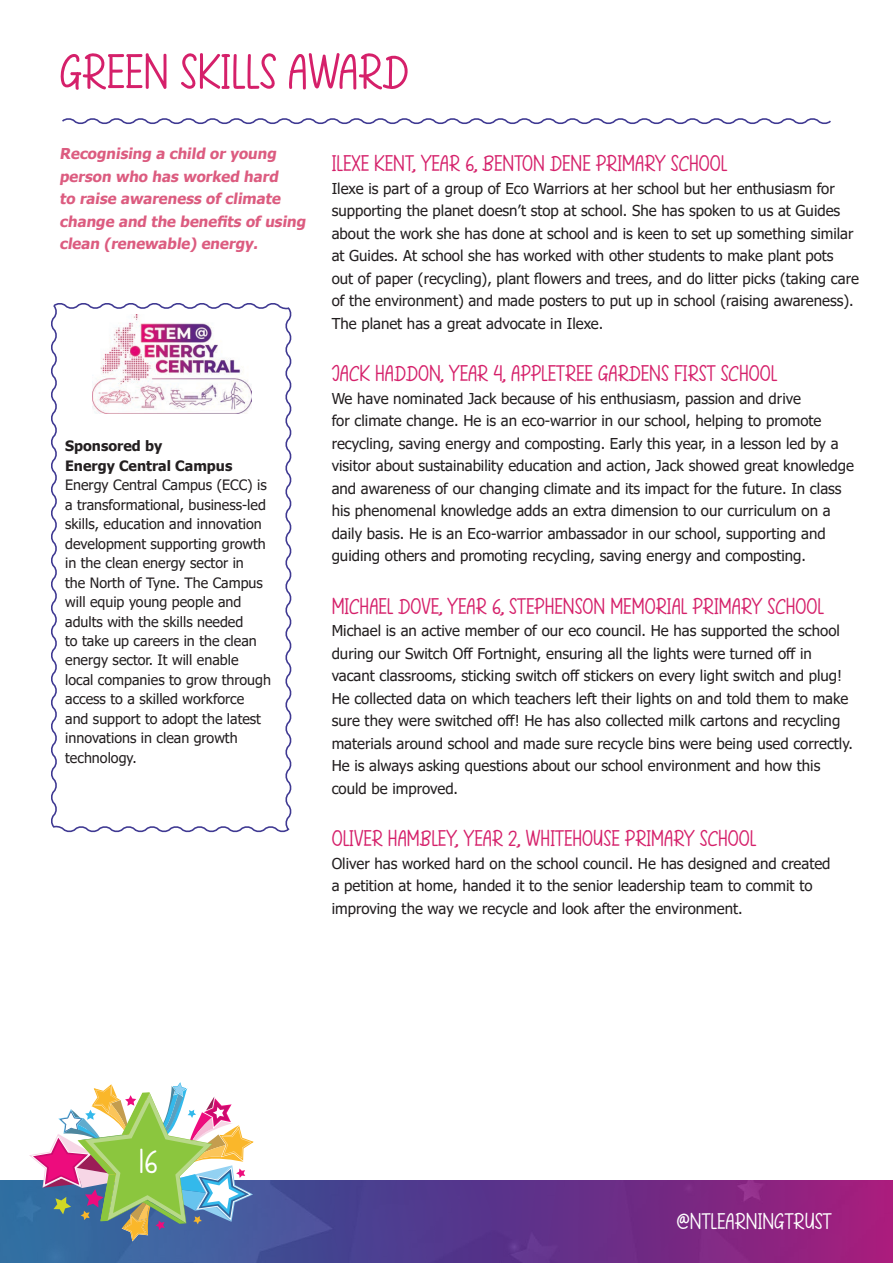
<style>
.page{position:relative;width:893px;height:1263px;background:#fff}
.page>*{position:absolute;margin:0;border:0;box-sizing:border-box;transform-origin:0 0}
.t1{font:72px "Home And Work";color:#d5206a}
.t2{font:49.5px "Home And Work";color:#fff}
.t3{font:33px "Home And Work";color:#d5206a}
.t4{font:33px "Home And Work";color:#fff}
.t5{font:15px/22.5px "Tahoma";color:#231f20}
.t6{font:700 15px/22.5px "Tahoma";color:#dc5c80}
.t7{font:14.25px/19.5px "Tahoma";color:#231f20}
.t8{font:700 14.25px/19.5px "Tahoma";color:#231f20}
</style>
<div class="page">
<img style="left:0;top:1180px;width:893px;height:83px">
<svg style="left:29px;top:1082px;width:226px;height:159px"></svg>
<svg style="left:51px;top:303px;width:241px;height:530px"></svg>
<svg style="left:62px;top:118px;width:769px;height:6px"></svg>
<img style="left:93px;top:315px;width:159px;height:99px">
<h1 class="t1" style="left:60px;top:45px;width:351px">GREEN SKILLS AWARD</h1>
<p class="t6" style="left:60px;top:143px;width:251px">Recognising a child or young person who has worked hard<br>to raise awareness of climate change and the benefits of using clean (renewable) energy.</p>
<p class="t8" style="left:65px;top:437px;width:169px">Sponsored by<br>Energy Central Campus</p>
<p class="t7" style="left:65px;top:476px;width:207px">Energy Central Campus (ECC) is a transformational, business-led skills, education and innovation development supporting growth in the clean energy sector in<br>the North of Tyne. The Campus will equip young people and adults with the skills needed<br>to take up careers in the clean energy sector. It will enable<br>local companies to grow through access to a skilled workforce and support to adopt the latest innovations in clean growth technology.</p>
<h3 class="t3" style="left:332px;top:151px;width:397px">ILEXE KENT, YEAR 6, BENTON DENE PRIMARY SCHOOL</h3>
<p class="t5" style="left:332px;top:178px;width:529px">Ilexe is part of a group of Eco Warriors at her school but her enthusiasm for supporting the planet doesn’t stop at school. She has spoken to us at Guides about the work she has done at school and is keen to set up something similar at Guides. At school she has worked with other students to make plant pots<br>out of paper (recycling), plant flowers and trees, and do litter picks (taking care of the environment) and made posters to put up in school (raising awareness).<br>The planet has a great advocate in Ilexe.</p>
<h3 class="t3" style="left:332px;top:361px;width:447px">JACK HADDON, YEAR 4, APPLETREE GARDENS FIRST SCHOOL</h3>
<p class="t5" style="left:332px;top:388px;width:524px">We have nominated Jack because of his enthusiasm, passion and drive<br>for climate change. He is an eco-warrior in our school, helping to promote recycling, saving energy and composting. Early this year, in a lesson led by a visitor about sustainability education and action, Jack showed great knowledge and awareness of our changing climate and its impact for the future. In class his phenomenal knowledge adds an extra dimension to our curriculum on a daily basis. He is an Eco-warrior ambassador in our school, supporting and guiding others and promoting recycling, saving energy and composting.</p>
<h3 class="t3" style="left:332px;top:594px;width:494px">MICHAEL DOVE, YEAR 6, STEPHENSON MEMORIAL PRIMARY SCHOOL</h3>
<p class="t5" style="left:332px;top:620px;width:523px">Michael is an active member of our eco council. He has supported the school during our Switch Off Fortnight, ensuring all the lights were turned off in vacant classrooms, sticking switch off stickers on every light switch and plug!<br>He collected data on which teachers left their lights on and told them to make sure they were switched off! He has also collected milk cartons and recycling materials around school and made sure recycle bins were being used correctly.<br>He is always asking questions about our school environment and how this could be improved.</p>
<h3 class="t3" style="left:332px;top:826px;width:426px">OLIVER HAMBLEY, YEAR 2, WHITEHOUSE PRIMARY SCHOOL</h3>
<p class="t5" style="left:332px;top:853px;width:500px">Oliver has worked hard on the school council. He has designed and created a petition at home, handed it to the senior leadership team to commit to improving the way we recycle and look after the environment.</p>
<h2 class="t2" style="left:139px;top:1143px;width:21px">16</h2>
<h3 class="t4" style="left:676px;top:1209px;width:157px">@NTLEARNINGTRUST</h3>
</div>
